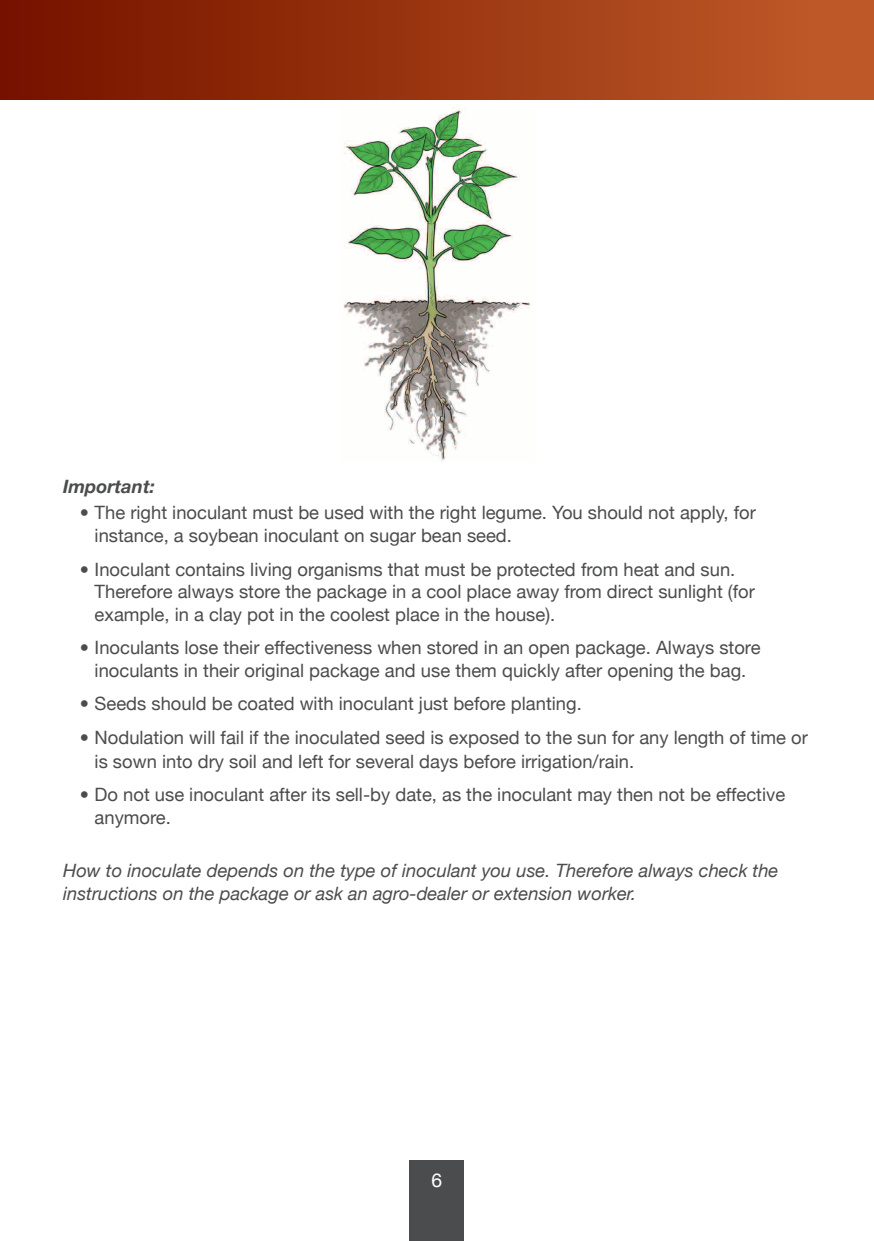
<style>
.page{position:relative;width:874px;height:1241px;background:#fff}
.page>*{position:absolute;margin:0;border:0;box-sizing:border-box;transform-origin:0 0}
.t1{font:19.25px "Helvetica Neue";color:#fff}
.t2{font:18.38px/22.8px "Helvetica Neue";color:#4b4c4d}
.t3{font:italic 18.38px/22.8px "Helvetica Neue";color:#4b4c4d}
.t4{font:italic 700 18.38px "Helvetica Neue";color:#4b4c4d}
</style>
<div class="page">
<div style="left:0;top:0;width:873px;height:99px;background:linear-gradient(to right,#751100,#c25c2a)"></div>
<div style="left:409px;top:1160px;width:55px;height:80px;background:#4b4c4d"></div>
<img style="left:343px;top:108px;width:188px;height:353px">
<p class="t4" style="left:63px;top:475px;width:93px">Important:</p>
<p class="t2" style="left:94px;top:501px;width:662px;text-indent:-15px">• The right inoculant must be used with the right legume. You should not apply, for instance, a soybean inoculant on sugar bean seed.</p>
<p class="t2" style="left:94px;top:557px;width:661px;text-indent:-15px">• Inoculant contains living organisms that must be protected from heat and sun.<br>Therefore always store the package in a cool place away from direct sunlight (for example, in a clay pot in the coolest place in the house).</p>
<p class="t2" style="left:80px;top:636px;width:682px;text-align:center">• Inoculants lose their effectiveness when stored in an open package. Always store inoculants in their original package and use them quickly after opening the bag.</p>
<p class="t2" style="left:80px;top:692px;width:503px">• Seeds should be coated with inoculant just before planting.</p>
<p class="t2" style="left:94px;top:724px;width:714px;line-height:24.5px;text-indent:-15px">• Nodulation will fail if the inoculated seed is exposed to the sun for any length of time or is sown into dry soil and left for several days before irrigation/rain.</p>
<p class="t2" style="left:94px;top:783px;width:691px;text-indent:-15px">• Do not use inoculant after its sell-by date, as the inoculant may then not be effective anymore.</p>
<p class="t3" style="left:63px;top:858px;width:716px">How to inoculate depends on the type of inoculant you use. Therefore always check the instructions on the package or ask an agro-dealer or extension worker.</p>
<p class="t1" style="left:431px;top:1168px;width:12px">6</p>
</div>
